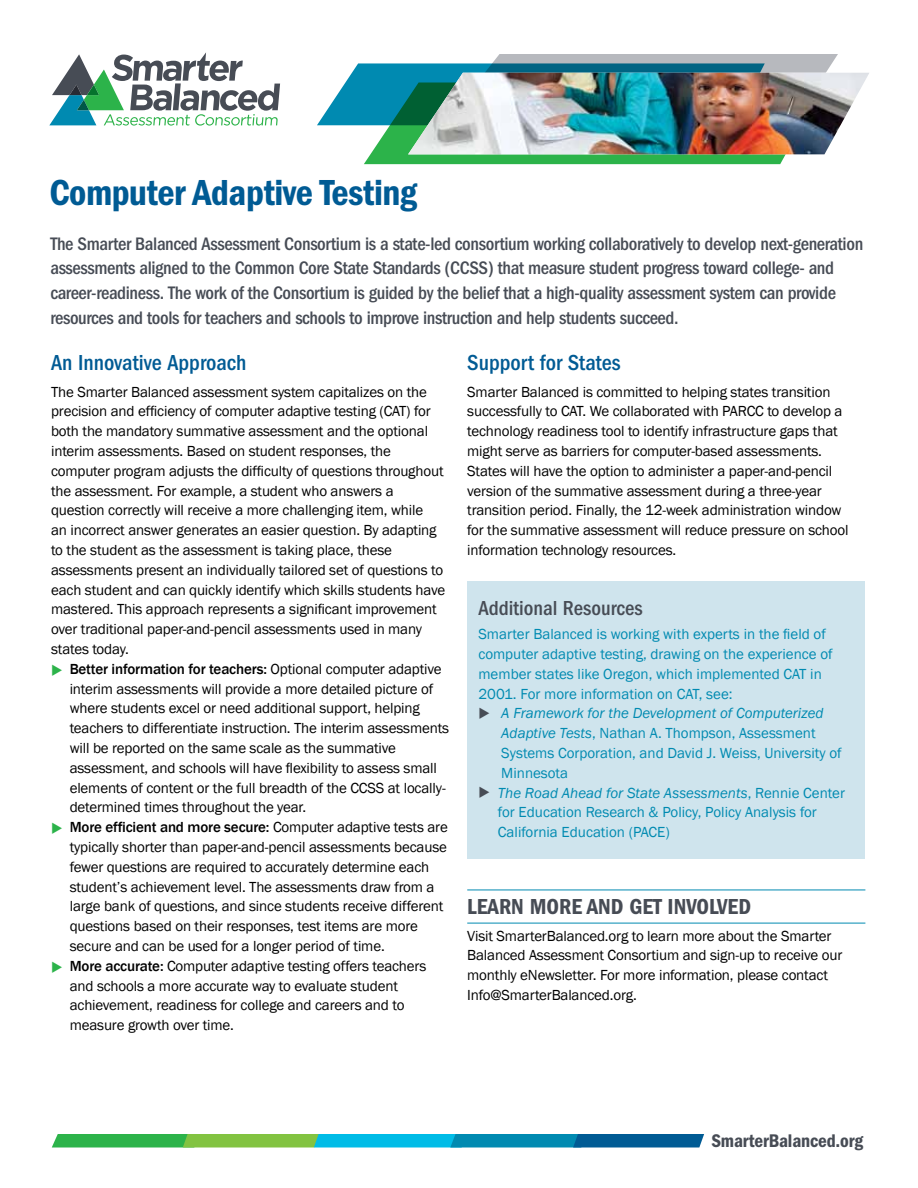
<style>
.page{position:relative;width:918px;height:1188px;background:#fff}
.page>*{position:absolute;margin:0;border:0;box-sizing:border-box;transform-origin:0 0}
.t1{font:600 condensed 37.5px "Franklin Gothic";letter-spacing:-.015em;color:#005b94}
.t2{font:500 condensed 22.5px "Franklin Gothic";color:#005b94}
.t3{font:22.5px "ITC Franklin Gothic Std Dm Cd";color:#474c55}
.t4{font:500 condensed 21px "Franklin Gothic";color:#474c55}
.t5{font:18.9px "ITC Franklin Gothic Std Dm Cd";letter-spacing:-.01em;color:#474c55}
.t6{font:500 condensed 18.75px/24.8px "Franklin Gothic";letter-spacing:-.02em;color:#474c55}
.t7{font:15px/19.8px "Franklin Gothic";letter-spacing:-.01em;color:#000}
.t8{font:15px/19.8px "Franklin Gothic";color:#008ab1}
.s1{color:#2cb34a}
.s2{font-weight:500}
.s3{color:#474c55}
.s4{font-style:italic}
</style>
<div class="page">
<hr style="left:467px;top:890px;width:398px;height:1px;background:#008ab1">
<hr style="left:467px;top:923px;width:398px;height:1px;background:#008ab1">
<svg style="left:52px;top:1134px;width:652px;height:14px;background:#2ca390"></svg>
<div style="left:467px;top:581px;width:398px;height:278px;background:#cfe4ed"></div>
<svg style="left:49px;top:52px;width:231px;height:74px"></svg>
<svg style="left:317px;top:54px;width:521px;height:110px"></svg>
<img style="left:408px;top:73px;width:461px;height:81px">
<h1 class="t1" style="left:49px;top:171px;width:369px">Computer Adaptive Testing</h1>
<p class="t6" style="left:50px;top:231px;width:814px">The Smarter Balanced Assessment Consortium is a state-led consortium working collaboratively to develop next-generation assessments aligned to the Common Core State Standards (CCSS) that measure student progress toward college- and career-readiness. The work of the Consortium is guided by the belief that a high-quality assessment system can provide resources and tools for teachers and schools to improve instruction and help students succeed.</p>
<h2 class="t2" style="left:51px;top:350px;width:197px">An Innovative Approach</h2>
<p class="t7" style="left:51px;top:382px;width:396px">The Smarter Balanced assessment system capitalizes on the precision and efficiency of computer adaptive testing (CAT) for both the mandatory summative assessment and the optional interim assessments. Based on student responses, the computer program adjusts the difficulty of questions throughout the assessment. For example, a student who answers a question correctly will receive a more challenging item, while<br>an incorrect answer generates an easier question. By adapting to the student as the assessment is taking place, these assessments present an individually tailored set of questions to each student and can quickly identify which skills students have mastered. This approach represents a significant improvement over traditional paper-and-pencil assessments used in many states today.</p>
<p class="t7" style="left:70px;top:659px;width:381px;text-indent:-19px"><span class="s1">◆</span> <span class="s2">Better information for teachers:</span> Optional computer adaptive interim assessments will provide a more detailed picture of where students excel or need additional support, helping teachers to differentiate instruction. The interim assessments will be reported on the same scale as the summative assessment, and schools will have flexibility to assess small elements of content or the full breadth of the CCSS at locally&shy;determined times throughout the year.</p>
<p class="t7" style="left:70px;top:818px;width:380px;text-indent:-19px"><span class="s1">◆</span> <span class="s2">More efficient and more secure:</span> Computer adaptive tests are typically shorter than paper-and-pencil assessments because fewer questions are required to accurately determine each student’s achievement level. The assessments draw from a large bank of questions, and since students receive different questions based on their responses, test items are more secure and can be used for a longer period of time.</p>
<p class="t7" style="left:70px;top:956px;width:358px;text-indent:-19px"><span class="s1">◆</span> <span class="s2">More accurate:</span> Computer adaptive testing offers teachers and schools a more accurate way to evaluate student achievement, readiness for college and careers and to measure growth over time.</p>
<h2 class="t2" style="left:467px;top:350px;width:155px">Support for States</h2>
<p class="t7" style="left:467px;top:382px;width:383px">Smarter Balanced is committed to helping states transition successfully to CAT. We collaborated with PARCC to develop a technology readiness tool to identify infrastructure gaps that might serve as barriers for computer-based assessments.<br>States will have the option to administer a paper-and-pencil version of the summative assessment during a three-year transition period. Finally, the 12-week administration window for the summative assessment will reduce pressure on school information technology resources.</p>
<h3 class="t4" style="left:478px;top:596px;width:166px">Additional Resources</h3>
<p class="t8" style="left:478px;top:625px;width:356px">Smarter Balanced is working with experts in the field of computer adaptive testing, drawing on the experience of member states like Oregon, which implemented CAT in 2001. For more information on CAT, see:</p>
<p class="t8" style="left:501px;top:704px;width:342px;text-indent:-23px"><span class="s3">◆</span> <span class="s4">A Framework for the Development of Computerized Adaptive Tests</span>, Nathan A. Thompson, Assessment Systems Corporation, and David J. Weiss, University of Minnesota</p>
<p class="t8" style="left:498px;top:783px;width:349px;text-indent:-20px"><span class="s3">◆</span> <span class="s4">The Road Ahead for State Assessments</span>, Rennie Center for Education Research &amp; Policy, Policy Analysis for<br>California Education (PACE)</p>
<h2 class="t3" style="left:467px;top:894px;width:285px">LEARN MORE AND GET INVOLVED</h2>
<p class="t7" style="left:467px;top:926px;width:377px">Visit SmarterBalanced.org to learn more about the Smarter Balanced Assessment Consortium and sign-up to receive our monthly eNewsletter. For more information, please contact Info@SmarterBalanced.org.</p>
<p class="t5" style="left:711px;top:1130px;width:153px">SMARTERBALANCED.ORG</p>
</div>
